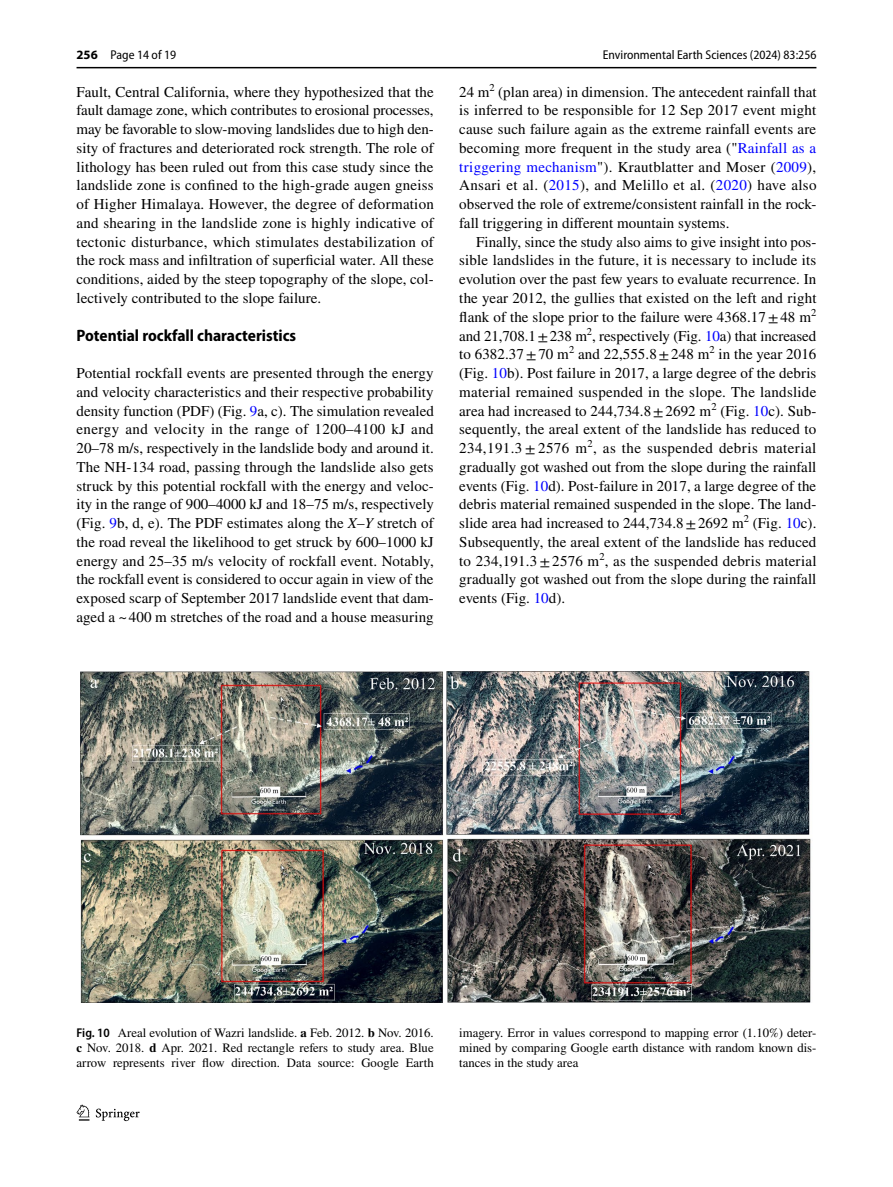
<style>
.page{position:relative;width:893px;height:1187px;background:#fff}
.page>*{position:absolute;margin:0;border:0;box-sizing:border-box;transform-origin:0 0}
.t1{font:700 semi-condensed 16.5px "Myriad Pro";color:#000}
.t2{font:15px/18.8px "STIX";letter-spacing:.005em;color:#000;text-align:justify}
.t3{font:12.75px/15px "STIX";color:#000;text-align:justify}
.t4{font:semi-condensed 12.75px "Myriad Pro";color:#000}
.s1{font-weight:700;font-stretch:normal}
.s2{color:#00f}
.s3{font-style:italic}
.s4{font-family:"Myriad Pro";font-weight:600;font-stretch:semi-condensed}
.s5{font-weight:700}
</style>
<div class="page">
<hr style="left:77px;top:67px;width:739px;height:1px;background:#000">
<svg style="left:77px;top:1104px;width:12px;height:16px"></svg>
<svg style="left:96px;top:1108px;width:44px;height:12px"></svg>
<img style="left:81px;top:671px;width:730px;height:331px">
<p class="t4" style="left:77px;top:48px;width:101px"><span class="s1">256</span> Page 14 of 19</p>
<p class="t4" style="left:603px;top:48px;width:215px">Environmental Earth Sciences (2024) 83:256</p>
<p class="t2" style="left:77px;top:83px;width:359px">Fault, Central California, where they hypothesized that the fault damage zone, which contributes to erosional processes, may be favorable to slow-moving landslides due to high den&shy;sity of fractures and deteriorated rock strength. The role of lithology has been ruled out from this case study since the landslide zone is confined to the high-grade augen gneiss of Higher Himalaya. However, the degree of deformation and shearing in the landslide zone is highly indicative of tectonic disturbance, which stimulates destabilization of the rock mass and infiltration of superficial water. All these conditions, aided by the steep topography of the slope, col&shy;lectively contributed to the slope failure.</p>
<p class="t1" style="left:77px;top:326px;width:221px">Potential rockfall characteristics</p>
<p class="t2" style="left:77px;top:364px;width:359px">Potential rockfall events are presented through the energy and velocity characteristics and their respective probability density function (PDF) (Fig. <span class="s2">9</span>a, c). The simulation revealed energy and velocity in the range of 1200–4100 kJ and 20–78 m/s, respectively in the landslide body and around it.<br>The NH-134 road, passing through the landslide also gets struck by this potential rockfall with the energy and veloc&shy;ity in the range of 900–4000 kJ and 18–75 m/s, respectively (Fig. <span class="s2">9</span>b, d, e). The PDF estimates along the <span class="s3">X</span>–<span class="s3">Y</span> stretch of the road reveal the likelihood to get struck by 600–1000 kJ energy and 25–35 m/s velocity of rockfall event. Notably, the rockfall event is considered to occur again in view of the exposed scarp of September 2017 landslide event that dam&shy;aged a ~400 m stretches of the road and a house measuring</p>
<p class="t2" style="left:459px;top:83px;width:359px">24 m<sup>2</sup> (plan area) in dimension. The antecedent rainfall that is inferred to be responsible for 12 Sep 2017 event might cause such failure again as the extreme rainfall events are becoming more frequent in the study area ("<span class="s2">Rainfall as a triggering mechanism</span>"). Krautblatter and Moser (<span class="s2">2009</span>), Ansari et al. (<span class="s2">2015</span>), and Melillo et al. (<span class="s2">2020</span>) have also observed the role of extreme/consistent rainfall in the rock&shy;fall triggering in different mountain systems.</p>
<p class="t2" style="left:459px;top:233px;width:359px;text-indent:17px">Finally, since the study also aims to give insight into pos&shy;sible landslides in the future, it is necessary to include its evolution over the past few years to evaluate recurrence. In the year 2012, the gullies that existed on the left and right flank of the slope prior to the failure were 4368.17±48 m<sup>2 </sup>and 21,708.1±238 m<sup>2</sup>, respectively (Fig. <span class="s2">10</span>a) that increased to 6382.37±70 m<sup>2</sup> and 22,555.8±248 m<sup>2</sup> in the year 2016 (Fig. <span class="s2">10</span>b). Post failure in 2017, a large degree of the debris material remained suspended in the slope. The landslide area had increased to 244,734.8±2692 m<sup>2</sup> (Fig. <span class="s2">10</span>c). Sub&shy;sequently, the areal extent of the landslide has reduced to 234,191.3 ± 2576 m<sup>2</sup>, as the suspended debris material gradually got washed out from the slope during the rainfall events (Fig. <span class="s2">10</span>d). Post-failure in 2017, a large degree of the debris material remained suspended in the slope. The land&shy;slide area had increased to 244,734.8±2692 m<sup>2</sup> (Fig. <span class="s2">10</span>c).<br>Subsequently, the areal extent of the landslide has reduced to 234,191.3±2576 m<sup>2</sup>, as the suspended debris material gradually got washed out from the slope during the rainfall events (Fig. <span class="s2">10</span>d).</p>
<p class="t3" style="left:77px;top:1026px;width:359px"><span class="s4">Fig. 10</span> Areal evolution of Wazri landslide. <span class="s5">a</span> Feb. 2012. <span class="s5">b</span> Nov. 2016. <span class="s5">c</span> Nov. 2018. <span class="s5">d</span> Apr. 2021. Red rectangle refers to study area. Blue arrow represents river flow direction. Data source: Google Earth</p>
<p class="t3" style="left:459px;top:1026px;width:359px">imagery. Error in values correspond to mapping error (1.10%) deter&shy;mined by comparing Google earth distance with random known dis&shy;tances in the study area</p>
</div>
